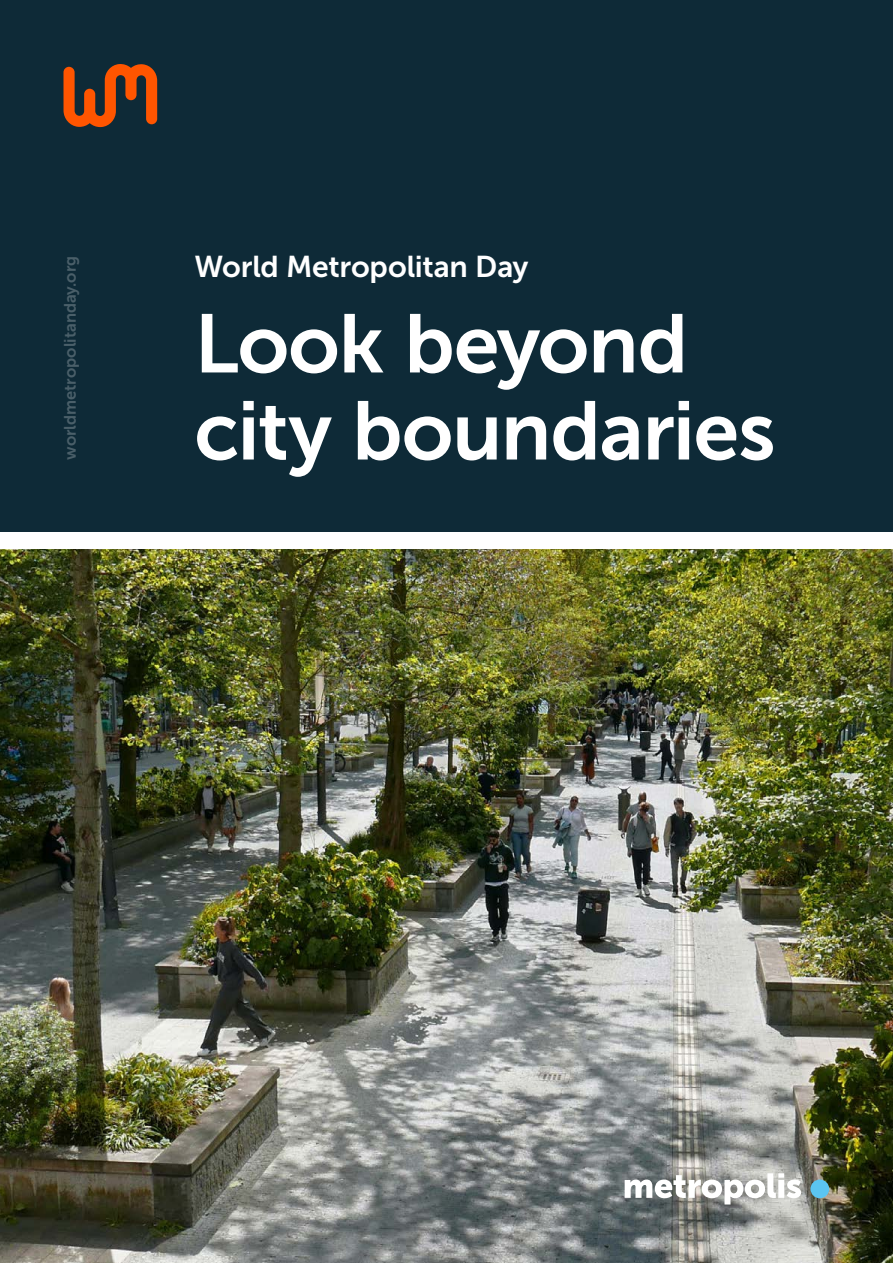
<style>
.page{position:relative;width:893px;height:1263px;background:#fff}
.page>*{position:absolute;margin:0;border:0;box-sizing:border-box;transform-origin:0 0}
.t1{font:82.5px "Museo Sans 700";letter-spacing:-.015em;color:#fff}
.t2{font:30px "Museo Sans 700";letter-spacing:-.01em;color:#fff}
.t3{font:16.5px "Museo Sans 700";color:#4a5f69}
</style>
<div class="page">
<div style="left:0;top:0;width:893px;height:531px;background:#0e2a37"></div>
<img style="left:0;top:550px;width:893px;height:713px">
<svg style="left:63px;top:64px;width:94px;height:63px"></svg>
<div style="left:810px;top:1179px;width:19px;height:19px;background:#5bc5f2;border-radius:50%"></div>
<svg style="left:625px;top:1173px;width:176px;height:31px"></svg>
<p class="t3" style="left:61px;top:460px;width:206px;rotate:-90deg">worldmetropolitanday.org</p>
<p class="t2" style="left:194px;top:250px;width:335px">World Metropolitan Day</p>
<p class="t1" style="left:194px;top:298px;width:495px">Look beyond</p>
<p class="t1" style="left:194px;top:385px;width:583px">city boundaries</p>
</div>
